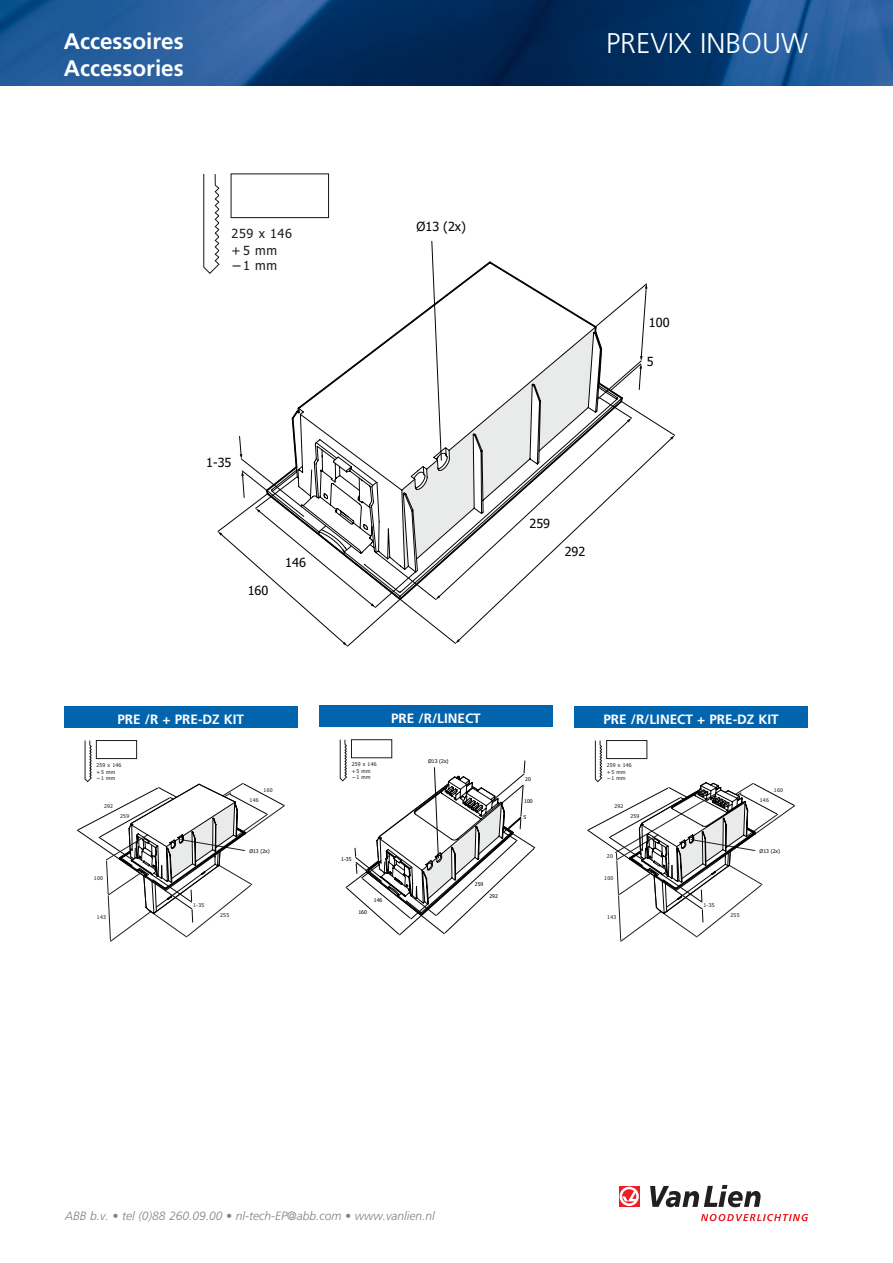
<style>
.page{position:relative;width:893px;height:1263px;background:#fff}
.page>*{position:absolute;margin:0;border:0;box-sizing:border-box;transform-origin:0 0}
.Normaal{font:300 28.5px "Frutiger LT Std";color:#fff}
.t1{font:700 22.5px/27px "Frutiger LT Std";color:#fff}
.Normaal-2{font:700 13.5px "Frutiger LT Std";color:#fff}
.t2{font:12.6px "Tahoma";color:#040503}
.t3{font:12.6px/17.1px "Tahoma";letter-spacing:.05em;color:#201c1d}
.t4{font:12.6px "Tahoma";letter-spacing:.05em;color:#201c1d;scale:2.28 1}
.t5{font:italic 300 12px "Frutiger LT Std";color:#808285}
.t6{font:5.25px/7.1px "Tahoma";letter-spacing:.05em;color:#201c1d}
.t7{font:5.25px "Tahoma";color:#040503}
.t8{font:5.25px "Tahoma";letter-spacing:.05em;color:#201c1d;scale:2.28 1}
</style>
<div class="page">
<img style="left:0;top:0;width:893px;height:85px">
<div style="left:619px;top:1186px;width:21px;height:21px;background:#ee1d23"></div>
<svg style="left:620px;top:1187px;width:19px;height:19px"></svg>
<svg style="left:650px;top:1185px;width:111px;height:22px"></svg>
<svg style="left:701px;top:1214px;width:107px;height:7px"></svg>
<svg style="left:203px;top:173px;width:472px;height:474px"></svg>
<svg style="left:264px;top:260px;width:360px;height:342px"></svg>
<div style="left:574px;top:706px;width:234px;height:22px;background:#0164ad"></div>
<svg style="left:587px;top:740px;width:208px;height:201px"></svg>
<div style="left:319px;top:706px;width:234px;height:21px;background:#0164ad"></div>
<svg style="left:340px;top:739px;width:195px;height:196px"></svg>
<div style="left:64px;top:706px;width:234px;height:22px;background:#0164ad"></div>
<svg style="left:77px;top:740px;width:208px;height:201px"></svg>
<h2 class="t1" style="left:64px;top:28px;width:121px">Accessoires<br>Accessories</h2>
<p class="Normaal" style="left:606px;top:27px;width:203px">PREVIX INBOUW</p>
<p class="t3" style="left:232px;top:224px;width:62px">259 x 146 +5 mm</p>
<p class="t4" style="left:231px;top:257px;width:21px">-1 mm</p>
<p class="t2" style="left:206px;top:454px;width:27px">1-35</p>
<p class="t2" style="left:248px;top:582px;width:22px">160</p>
<p class="t2" style="left:285px;top:554px;width:22px">146</p>
<p class="t2" style="left:416px;top:218px;width:51px">Ø13 (2x)</p>
<p class="t2" style="left:529px;top:514px;width:22px">259</p>
<p class="t2" style="left:565px;top:543px;width:22px">292</p>
<p class="t2" style="left:649px;top:314px;width:22px">100</p>
<p class="t2" style="left:647px;top:353px;width:8px">5</p>
<p class="Normaal-2" style="left:117px;top:711px;width:128px">PRE /R + PRE-DZ KIT</p>
<p class="Normaal-2" style="left:391px;top:710px;width:91px">PRE /R/LINECT</p>
<p class="Normaal-2" style="left:603px;top:711px;width:177px">PRE /R/LINECT + PRE-DZ KIT</p>
<p class="t6" style="left:96px;top:761px;width:27px">259 x 146 +5 mm</p>
<p class="t8" style="left:96px;top:775px;width:10px">-1 mm</p>
<p class="t6" style="left:104px;top:803px;width:11px">292</p>
<p class="t6" style="left:120px;top:812px;width:11px">259</p>
<p class="t6" style="left:264px;top:786px;width:11px">160</p>
<p class="t6" style="left:250px;top:796px;width:11px">146</p>
<p class="t6" style="left:352px;top:760px;width:27px">259 x 146 +5 mm</p>
<p class="t8" style="left:352px;top:774px;width:10px">-1 mm</p>
<p class="t7" style="left:428px;top:758px;width:22px">Ø13 (2x)</p>
<p class="t7" style="left:525px;top:776px;width:7px">20</p>
<p class="t7" style="left:523px;top:814px;width:4px">5</p>
<p class="t7" style="left:524px;top:797px;width:10px">100</p>
<p class="t6" style="left:607px;top:761px;width:27px">259 x 146 +5 mm</p>
<p class="t8" style="left:607px;top:775px;width:10px">-1 mm</p>
<p class="t6" style="left:614px;top:803px;width:11px">292</p>
<p class="t6" style="left:630px;top:812px;width:11px">259</p>
<p class="t6" style="left:774px;top:786px;width:11px">160</p>
<p class="t6" style="left:760px;top:796px;width:11px">146</p>
<p class="t6" style="left:94px;top:874px;width:11px">100</p>
<p class="t6" style="left:97px;top:913px;width:11px">143</p>
<p class="t6" style="left:193px;top:901px;width:13px">1-35</p>
<p class="t6" style="left:220px;top:911px;width:11px">255</p>
<p class="t7" style="left:249px;top:847px;width:22px">Ø13 (2x)</p>
<p class="t7" style="left:341px;top:855px;width:12px">1-35</p>
<p class="t7" style="left:374px;top:897px;width:10px">146</p>
<p class="t7" style="left:358px;top:908px;width:10px">160</p>
<p class="t7" style="left:475px;top:880px;width:10px">259</p>
<p class="t7" style="left:489px;top:892px;width:10px">292</p>
<p class="t6" style="left:607px;top:853px;width:7px">20</p>
<p class="t6" style="left:604px;top:874px;width:11px">100</p>
<p class="t6" style="left:607px;top:913px;width:11px">143</p>
<p class="t6" style="left:703px;top:901px;width:13px">1-35</p>
<p class="t6" style="left:730px;top:911px;width:11px">255</p>
<p class="t7" style="left:760px;top:847px;width:22px">Ø13 (2x)</p>
<h3 class="t5" style="left:65px;top:1209px;width:371px">ABB b.v. • tel (0)88 260.09.00 • nl-tech-EP@abb.com • www.vanlien.nl</h3>
</div>
